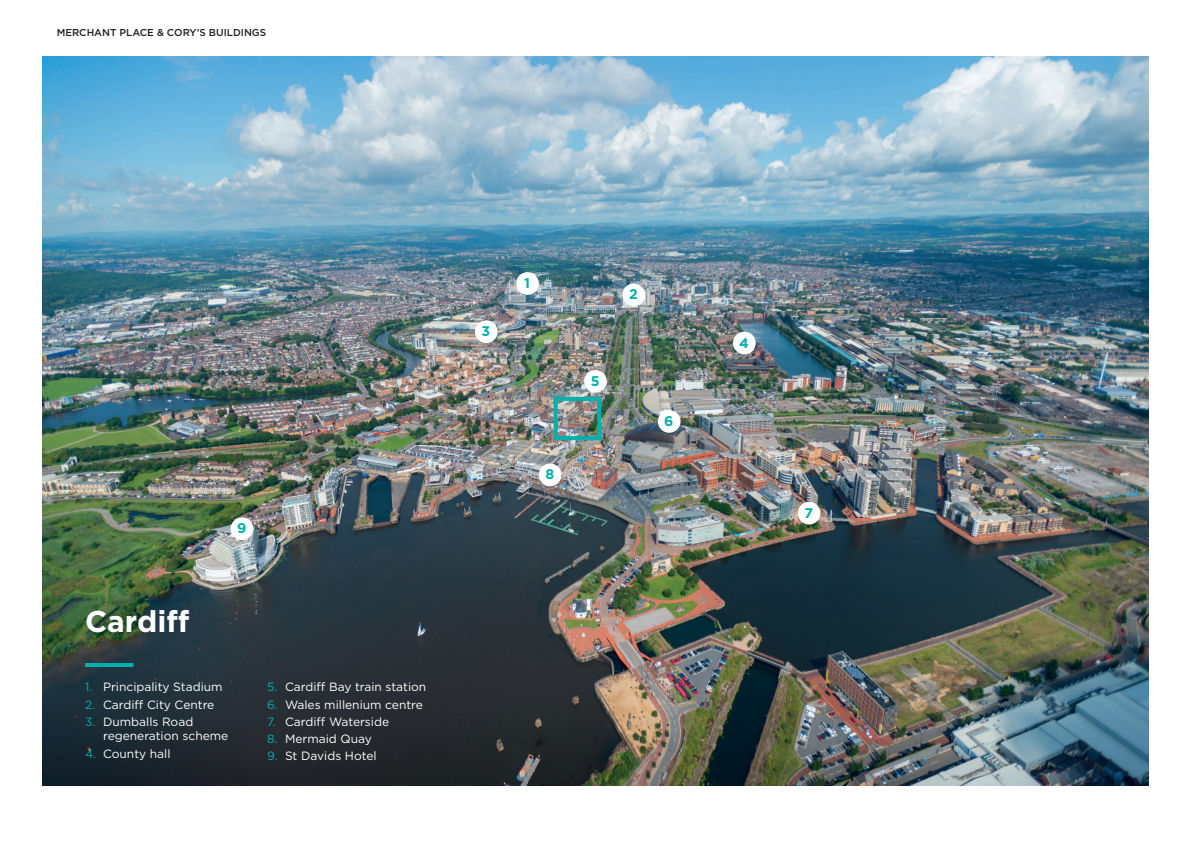
<style>
.page{position:relative;width:1191px;height:842px;background:#fff}
.page>*{position:absolute;margin:0;border:0;box-sizing:border-box;transform-origin:0 0}
.t1{font:700 30px "Gotham";color:#fff}
.t2{font:700 14px "Gotham";color:#00b0ab}
.t3{font:12px/14.4px "Gotham";color:#fff}
.t4{font:500 10px "Gotham";color:#231f20}
.s1{color:#00b0ab}
</style>
<div class="page">
<img style="left:43px;top:57px;width:1105px;height:728px">
<div style="left:553px;top:397px;width:48px;height:43px;border:4px solid #00b0ab"></div>
<div style="left:516px;top:272px;width:23px;height:23px;background:#fff;border-radius:50%"></div>
<div style="left:622px;top:283px;width:23px;height:23px;background:#fff;border-radius:50%"></div>
<div style="left:475px;top:320px;width:22px;height:23px;background:#fff;border-radius:50%"></div>
<div style="left:539px;top:463px;width:22px;height:23px;background:#fff;border-radius:50%"></div>
<div style="left:658px;top:410px;width:22px;height:23px;background:#fff;border-radius:50%"></div>
<div style="left:584px;top:370px;width:23px;height:23px;background:#fff;border-radius:50%"></div>
<div style="left:733px;top:332px;width:22px;height:22px;background:#fff;border-radius:50%"></div>
<div style="left:797px;top:502px;width:23px;height:22px;background:#fff;border-radius:50%"></div>
<div style="left:231px;top:517px;width:22px;height:23px;background:#fff;border-radius:50%"></div>
<hr style="left:85px;top:663px;width:49px;height:4px;background:#00b0ab">
<p class="t4" style="left:57px;top:26px;width:211px">MERCHANT PLACE &amp; CORY’S BUILDINGS</p>
<p class="t2" style="left:237px;top:519px;width:11px">9</p>
<h1 class="t1" style="left:85px;top:602px;width:106px">Cardiff</h1>
<p class="t3" style="left:85px;top:680px;width:139px"><span class="s1">1.</span> Principality Stadium</p>
<p class="t3" style="left:85px;top:697px;width:131px"><span class="s1">2.</span> Cardiff City Centre</p>
<p class="t3" style="left:103px;top:714px;width:127px;text-indent:-18px"><span class="s1">3.</span> Dumballs Road regeneration scheme</p>
<p class="t3" style="left:85px;top:746px;width:87px"><span class="s1">4.</span> County hall</p>
<p class="t3" style="left:267px;top:680px;width:161px"><span class="s1">5.</span> Cardiff Bay train station</p>
<p class="t3" style="left:267px;top:697px;width:157px"><span class="s1">6.</span> Wales millenium centre</p>
<p class="t3" style="left:267px;top:714px;width:124px"><span class="s1">7.</span> Cardiff Waterside</p>
<p class="t3" style="left:267px;top:731px;width:106px"><span class="s1">8.</span> Mermaid Quay</p>
<p class="t3" style="left:267px;top:749px;width:111px"><span class="s1">9.</span> St Davids Hotel</p>
<p class="t2" style="left:481px;top:322px;width:10px">3</p>
<p class="t2" style="left:524px;top:274px;width:7px">1</p>
<p class="t2" style="left:545px;top:465px;width:10px">8</p>
<p class="t2" style="left:591px;top:372px;width:10px">5</p>
<p class="t2" style="left:629px;top:285px;width:10px">2</p>
<p class="t2" style="left:664px;top:412px;width:11px">6</p>
<p class="t2" style="left:739px;top:333px;width:11px">4</p>
<p class="t2" style="left:804px;top:503px;width:10px">7</p>
</div>
